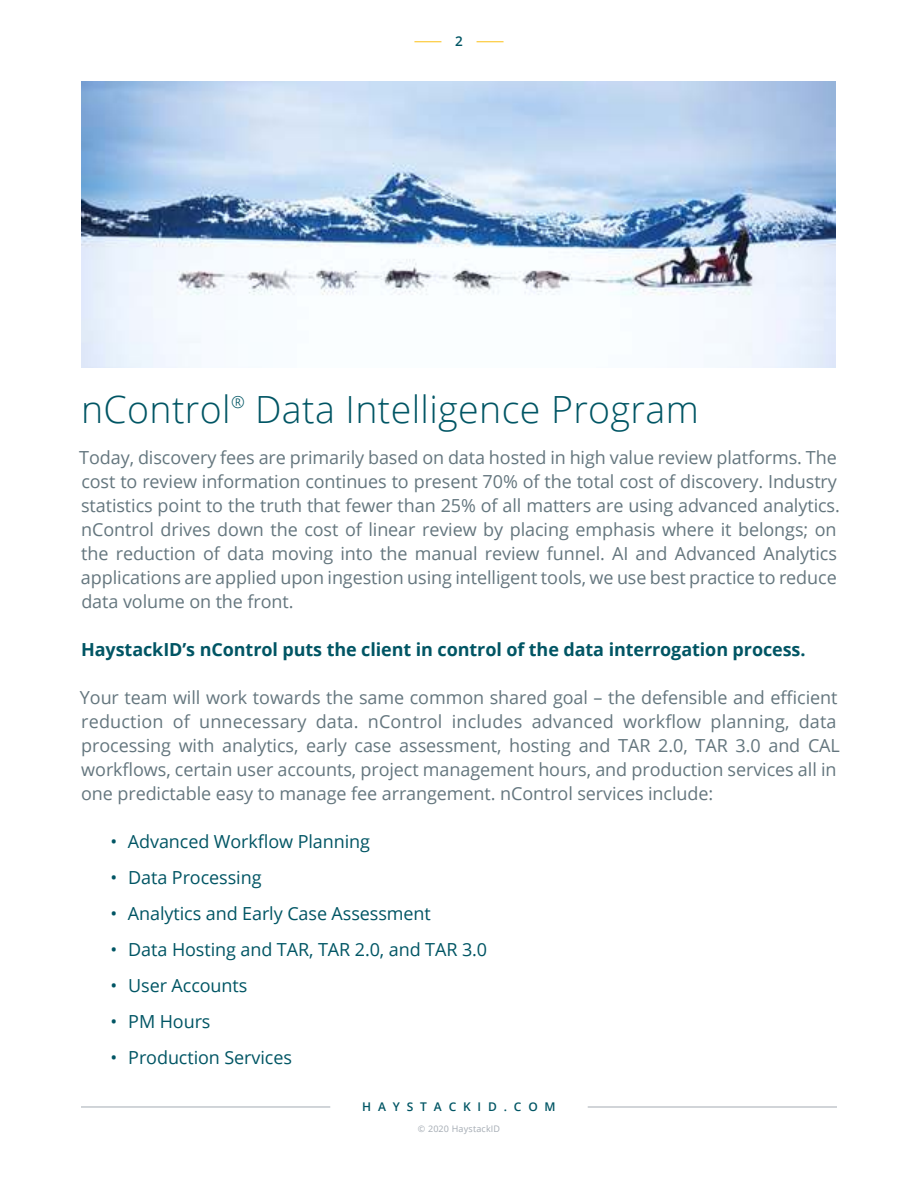
<style>
.page{position:relative;width:918px;height:1188px;background:#fff}
.page>*{position:absolute;margin:0;border:0;box-sizing:border-box;transform-origin:0 0}
.t1{font:300 37.5px "Open Sans";letter-spacing:.01em;color:#005564}
.t2{font:18px/24px "Open Sans";letter-spacing:-.005em;color:#64767e}
.t3{font:18px "Open Sans";letter-spacing:-.005em;color:#005564}
.t4{font:700 18px "Open Sans";letter-spacing:-.005em;color:#005564}
.t5{font:300 16.5px "Open Sans";color:#005564}
.t6{font:600 13.5px "Open Sans";color:#005564}
.t7{font:600 12px "Open Sans";letter-spacing:.57em;color:#005564}
.t8{font:9px "Open Sans";letter-spacing:.02em;color:#a4abb3}
</style>
<div class="page">
<hr style="left:588px;top:1107px;width:249px;height:1px;background:#a4abb3">
<hr style="left:81px;top:1107px;width:249px;height:1px;background:#a4abb3">
<svg style="left:414px;top:41px;width:27px;height:1px"></svg>
<svg style="left:477px;top:41px;width:27px;height:1px"></svg>
<img style="left:81px;top:81px;width:755px;height:286px">
<p class="t6" style="left:455px;top:34px;width:9px">2</p>
<h1 class="t1" style="left:81px;top:395px;width:151px">nControl</h1>
<p class="t5" style="left:231px;top:396px;width:15px">®</p>
<h1 class="t1" style="left:255px;top:395px;width:445px">Data Intelligence Program</h1>
<p class="t2" style="left:79px;top:448px;width:762px">Today, discovery fees are primarily based on data hosted in high value review platforms. The cost to review information continues to present 70% of the total cost of discovery. Industry statistics point to the truth that fewer than 25% of all matters are using advanced analytics. nControl drives down the cost of linear review by placing emphasis where it belongs; on the reduction of data moving into the manual review funnel. AI and Advanced Analytics applications are applied upon ingestion using intelligent tools, we use best practice to reduce data volume on the front.</p>
<p class="t4" style="left:81px;top:643px;width:726px">HaystackID’s nControl puts the client in control of the data interrogation process.</p>
<p class="t2" style="left:80px;top:685px;width:762px">Your team will work towards the same common shared goal – the defensible and efficient reduction of unnecessary data. nControl includes advanced workflow planning, data processing with analytics, early case assessment, hosting and TAR 2.0, TAR 3.0 and CAL workflows, certain user accounts, project management hours, and production services all in one predictable easy to manage fee arrangement. nControl services include:</p>
<p class="t3" style="left:110px;top:835px;width:261px">• Advanced Workflow Planning</p>
<p class="t3" style="left:110px;top:871px;width:153px">• Data Processing</p>
<p class="t3" style="left:110px;top:907px;width:322px">• Analytics and Early Case Assessment</p>
<p class="t3" style="left:110px;top:943px;width:378px">• Data Hosting and TAR, TAR 2.0, and TAR 3.0</p>
<p class="t3" style="left:110px;top:979px;width:139px">• User Accounts</p>
<p class="t3" style="left:110px;top:1015px;width:102px">• PM Hours</p>
<p class="t3" style="left:110px;top:1051px;width:183px">• Production Services</p>
<p class="t7" style="left:362px;top:1099px;width:195px">HAYSTACKID.COM</p>
<p class="t8" style="left:418px;top:1125px;width:84px">© 2020 HaystackID</p>
</div>
